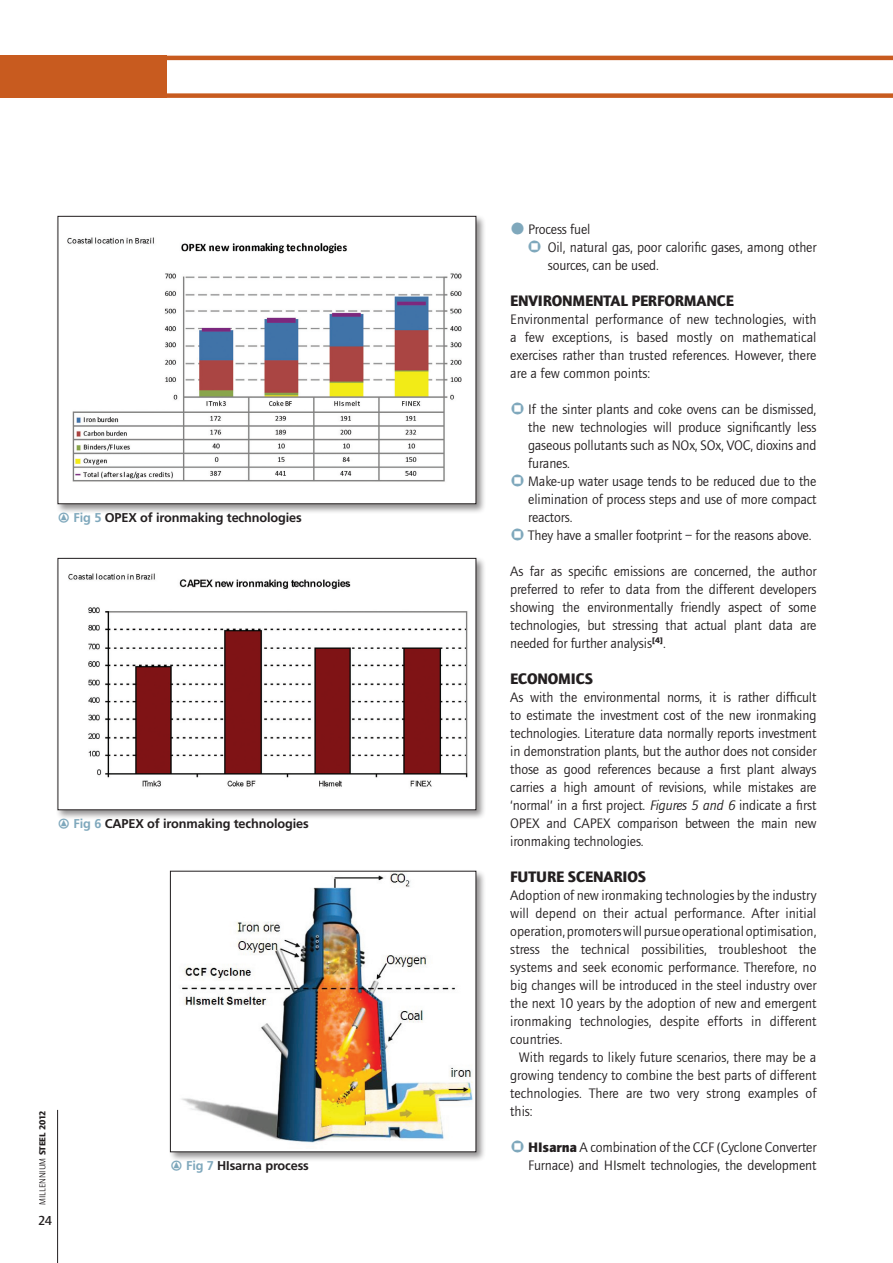
<style>
.page{position:relative;width:893px;height:1263px;background:#fff}
.page>*{position:absolute;margin:0;border:0;box-sizing:border-box;transform-origin:0 0}
.t1{font:700 15.75px "Foundry Journal";letter-spacing:-.01em;color:#231f20}
.t2{font:14.25px/18px "Foundry Journal";letter-spacing:-.005em;color:#231f20;text-align:justify}
.t3{font:500 13.5px "Foundry Journal";color:#231f20}
.t4{font:700 12.75px "Frutiger";letter-spacing:-.01em;color:#231f20}
.t5{font:9px "Foundry Journal";color:#231f20}
.s1{font-family:"Linotype Tapestry Circle";font-weight:400;color:#7fa8bc}
.s2{color:#7fa8bc}
.s3{font-weight:700}
.s4{font-family:"Linotype Tapestry Circle";font-size:15px;color:#7fa8bc}
.s5{font-style:italic}
</style>
<div class="page">
<div style="left:0;top:56px;width:166px;height:42px;background:#c85b1f"></div>
<svg style="left:166px;top:56px;width:727px;height:42px"></svg>
<hr style="left:57px;top:1110px;width:1px;height:153px;background:#231f20">
<div style="left:56px;top:214px;width:436px;height:306px;background:#231f20;opacity:.5"></div>
<div style="left:58px;top:216px;width:418px;height:288px;background:#fff"></div>
<img style="left:67px;top:237px;width:395px;height:245px">
<div style="left:58px;top:216px;width:418px;height:288px;border:1px solid #231f20"></div>
<div style="left:56px;top:556px;width:436px;height:270px;background:#231f20;opacity:.5"></div>
<div style="left:58px;top:558px;width:418px;height:252px;background:#fff"></div>
<img style="left:68px;top:573px;width:400px;height:214px">
<div style="left:58px;top:558px;width:418px;height:252px;border:1px solid #231f20"></div>
<div style="left:168px;top:869px;width:325px;height:299px;background:#231f20;opacity:.5"></div>
<img style="left:172px;top:873px;width:302px;height:276px">
<p class="t4" style="left:58px;top:510px;width:246px"><span class="s1">R</span> <span class="s2">Fig 5</span> OPEX of ironmaking technologies</p>
<p class="t4" style="left:58px;top:816px;width:253px"><span class="s1">R</span> <span class="s2">Fig 6</span> CAPEX of ironmaking technologies</p>
<p class="t5" style="left:38px;top:1205px;width:96px;rotate:-90deg">MILLENNIUM <span class="s3">STEEL 2012</span></p>
<p class="t3" style="left:38px;top:1213px;width:16px">24</p>
<p class="t4" style="left:170px;top:1158px;width:140px"><span class="s1">R</span> <span class="s2">Fig 7</span> HIsarna process</p>
<p class="t2" style="left:510px;top:221px;width:82px"><span class="s4">A</span> Process fuel</p>
<p class="t2" style="left:527px;top:239px;width:291px"><span class="s4">`</span> Oil, natural gas, poor calorific gases, among other</p>
<p class="t2" style="left:548px;top:257px;width:113px">sources, can be used.</p>
<p class="t1" style="left:510px;top:291px;width:225px">ENVIRONMENTAL PERFORMANCE</p>
<p class="t2" style="left:510px;top:311px;width:308px">Environmental performance of new technologies, with a few exceptions, is based mostly on mathematical exercises rather than trusted references. However, there are a few common points:</p>
<p class="t2" style="left:510px;top:401px;width:308px"><span class="s4">`</span> If the sinter plants and coke ovens can be dismissed,</p>
<p class="t2" style="left:528px;top:419px;width:290px">the new technologies will produce significantly less</p>
<p class="t2" style="left:528px;top:437px;width:290px">gaseous pollutants such as NOx, SOx, VOC, dioxins and</p>
<p class="t2" style="left:528px;top:455px;width:43px">furanes.</p>
<p class="t2" style="left:510px;top:473px;width:308px"><span class="s4">`</span> Make-up water usage tends to be reduced due to the</p>
<p class="t2" style="left:528px;top:491px;width:290px">elimination of process steps and use of more compact</p>
<p class="t2" style="left:528px;top:509px;width:46px">reactors.</p>
<p class="t2" style="left:510px;top:527px;width:303px"><span class="s4">`</span> They have a smaller footprint – for the reasons above.</p>
<p class="t2" style="left:510px;top:563px;width:308px">As far as specific emissions are concerned, the author preferred to refer to data from the different developers showing the environmentally friendly aspect of some technologies, but stressing that actual plant data are needed for further analysis<sup>[4]</sup>.</p>
<p class="t1" style="left:510px;top:669px;width:84px">ECONOMICS</p>
<p class="t2" style="left:510px;top:689px;width:308px">As with the environmental norms, it is rather difficult to estimate the investment cost of the new ironmaking technologies. Literature data normally reports investment in demonstration plants, but the author does not consider those as good references because a first plant always carries a high amount of revisions, while mistakes are ‘normal’ in a first project. <span class="s5">Figures 5 and 6</span> indicate a first OPEX and CAPEX comparison between the main new ironmaking technologies.</p>
<p class="t1" style="left:510px;top:867px;width:137px">FUTURE SCENARIOS</p>
<p class="t2" style="left:510px;top:887px;width:308px">Adoption of new ironmaking technologies by the industry</p>
<p class="t2" style="left:510px;top:905px;width:308px">will depend on their actual performance. After initial</p>
<p class="t2" style="left:510px;top:923px;width:308px">operation, promoters will pursue operational optimisation,</p>
<p class="t2" style="left:510px;top:941px;width:308px">stress the technical possibilities, troubleshoot the</p>
<p class="t2" style="left:510px;top:959px;width:308px">systems and seek economic performance. Therefore, no</p>
<p class="t2" style="left:510px;top:977px;width:308px">big changes will be introduced in the steel industry over</p>
<p class="t2" style="left:510px;top:995px;width:308px">the next 10 years by the adoption of new and emergent</p>
<p class="t2" style="left:510px;top:1013px;width:308px">ironmaking technologies, despite efforts in different</p>
<p class="t2" style="left:510px;top:1031px;width:54px">countries.</p>
<p class="t2" style="left:519px;top:1049px;width:299px">With regards to likely future scenarios, there may be a</p>
<p class="t2" style="left:510px;top:1067px;width:308px">growing tendency to combine the best parts of different</p>
<p class="t2" style="left:510px;top:1085px;width:308px">technologies. There are two very strong examples of</p>
<p class="t2" style="left:510px;top:1102px;width:24px">this:</p>
<p class="t2" style="left:510px;top:1139px;width:308px;text-align:right"><span class="s4">`</span> <span class="s3">HIsarna</span> A combination of the CCF (Cyclone Converter<br>Furnace) and HIsmelt technologies, the development</p>
</div>
